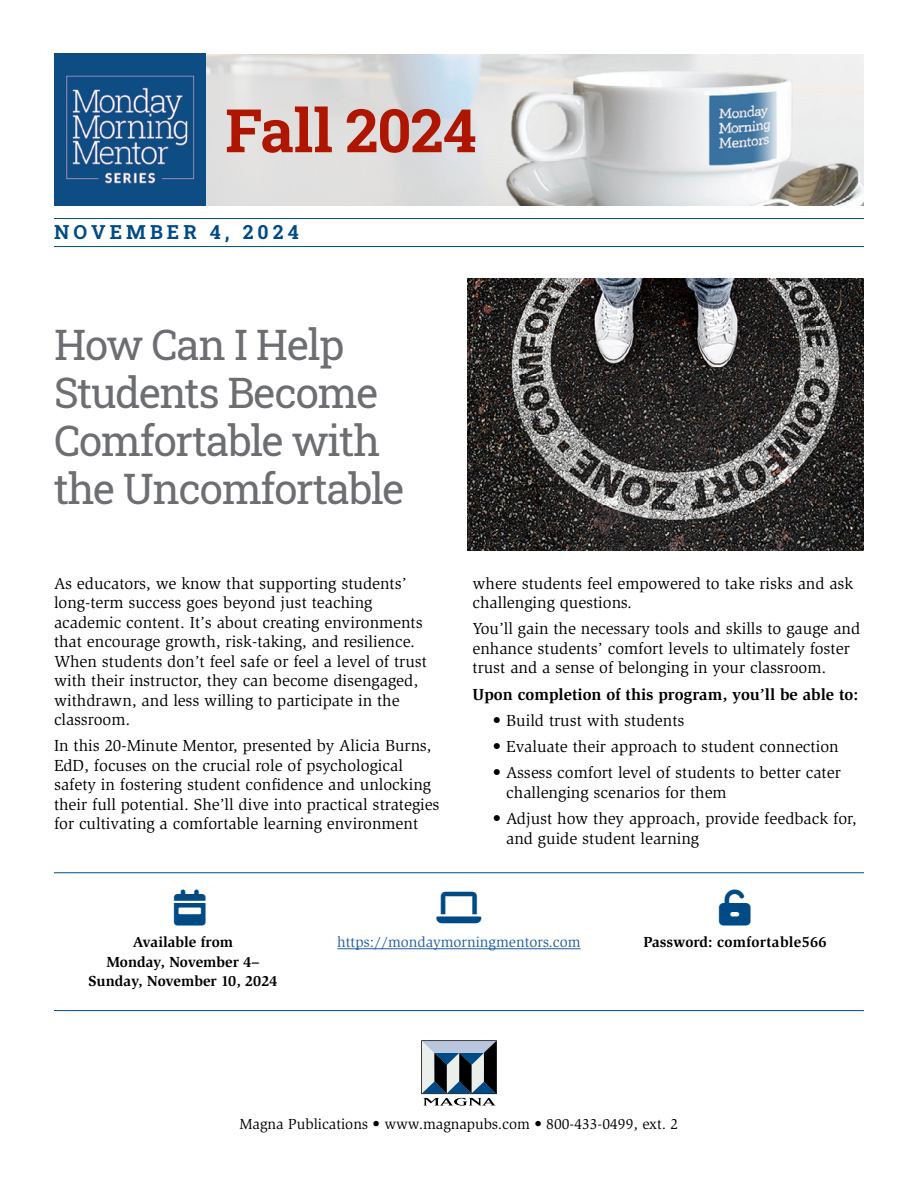
<style>
.page{position:relative;width:918px;height:1188px;background:#fff}
.page>*{position:absolute;margin:0;border:0;box-sizing:border-box;transform-origin:0 0}
.t1{font:700 60px "Roboto Slab";letter-spacing:-.015em;color:#af1600}
.t2{font:42px/48px "Roboto Slab";letter-spacing:-.03em;color:#6d6e71}
.t3{font:700 19.5px "Roboto Slab";letter-spacing:.21em;color:#004b85}
.t4{font:16.5px/19.5px "Slimbach Std";color:#000}
.t5{font:700 16.5px "Slimbach Std";color:#000}
.t6{font:15px "Slimbach Std";color:#000}
.t7{font:700 15px/19.5px "Slimbach Std";color:#000;text-align:center}
.t8{font:15px "Slimbach Std";color:#215e9e}
.t9{font:700 15px "Slimbach Std";letter-spacing:.02em;color:#000}
</style>
<div class="page">
<img style="left:205px;top:54px;width:659px;height:151px">
<img style="left:54px;top:54px;width:151px;height:151px">
<hr style="left:54px;top:218px;width:810px;height:1px;background:#004b85">
<hr style="left:54px;top:246px;width:810px;height:1px;background:#004b85">
<img style="left:467px;top:278px;width:397px;height:273px">
<hr style="left:337px;top:948px;width:244px;height:1px;background:#215e9e">
<hr style="left:54px;top:872px;width:810px;height:1px;background:#004b85">
<hr style="left:54px;top:1010px;width:810px;height:1px;background:#004b85">
<svg style="left:421px;top:1040px;width:76px;height:66px;background:#7b8893"></svg>
<h1 class="t1" style="left:225px;top:89px;width:253px">Fall 2024</h1>
<p class="t3" style="left:54px;top:219px;width:246px">NOVEMBER 4, 2024</p>
<h2 class="t2" style="left:54px;top:320px;width:352px">How Can I Help<br>Students Become<br>Comfortable with the Uncomfortable</h2>
<p class="t4" style="left:54px;top:573px;width:375px">As educators, we know that supporting students’ long-term success goes beyond just teaching academic content. It’s about creating environments that encourage growth, risk-taking, and resilience.<br>When students don’t feel safe or feel a level of trust with their instructor, they can become disengaged, withdrawn, and less willing to participate in the classroom.</p>
<p class="t4" style="left:54px;top:736px;width:387px">In this 20-Minute Mentor, presented by Alicia Burns, EdD, focuses on the crucial role of psychological safety in fostering student confidence and unlocking their full potential. She’ll dive into practical strategies for cultivating a comfortable learning environment</p>
<p class="t4" style="left:473px;top:573px;width:382px">where students feel empowered to take risks and ask challenging questions.</p>
<p class="t4" style="left:473px;top:619px;width:389px">You’ll gain the necessary tools and skills to gauge and enhance students’ comfort levels to ultimately foster trust and a sense of belonging in your classroom.</p>
<p class="t5" style="left:473px;top:684px;width:387px">Upon completion of this program, you’ll be able to:</p>
<p class="t4" style="left:493px;top:711px;width:193px">• Build trust with students</p>
<p class="t4" style="left:493px;top:737px;width:347px">• Evaluate their approach to student connection</p>
<p class="t4" style="left:506px;top:763px;width:336px;text-indent:-13px">• Assess comfort level of students to better cater challenging scenarios for them</p>
<p class="t4" style="left:506px;top:809px;width:352px;text-indent:-13px">• Adjust how they approach, provide feedback for, and guide student learning</p>
<p class="t7" style="left:89px;top:932px;width:190px">Available from<br>Monday, November 4–<br>Sunday, November 10, 2024</p>
<p class="t8" style="left:337px;top:934px;width:245px">https://mondaymorningmentors.com</p>
<p class="t9" style="left:643px;top:933px;width:185px">Password: comfortable566</p>
<p class="t6" style="left:240px;top:1115px;width:440px">Magna Publications • www.magnapubs.com • 800-433-0499, ext. 2</p>
</div>
